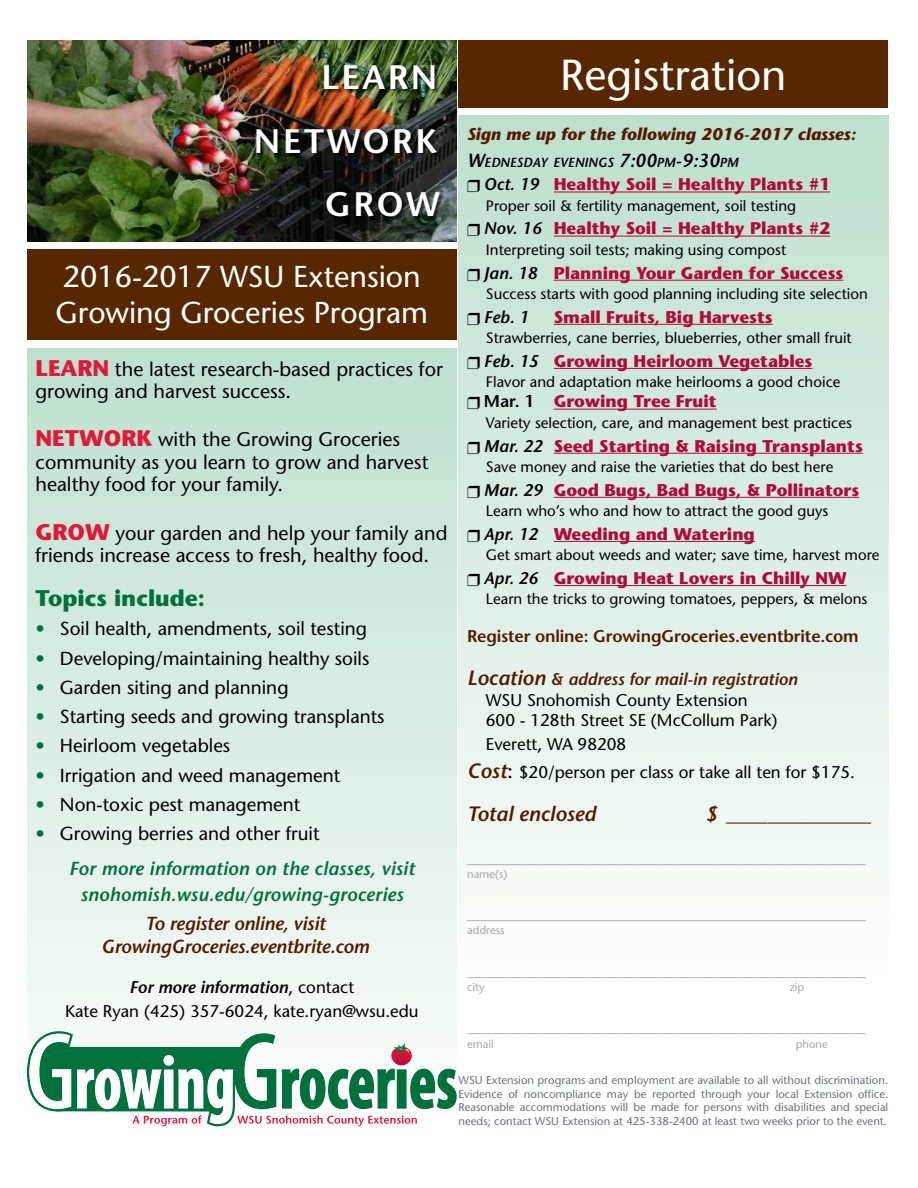
<style>
.page{position:relative;width:918px;height:1188px;background:#fff}
.page>*{position:absolute;margin:0;border:0;box-sizing:border-box;transform-origin:0 0}
.t1{font:500 43.35px "Stone Sans Std";color:#fff}
.t2{font:600 33.9px/63.3px "Stone Sans Std";letter-spacing:.075em;color:#fff;text-align:right}
.t3{font:500 30.15px/35.8px "Stone Sans Std";color:#fff}
.t4{font:700 22.65px "Stone Sans Std";color:#00703c}
.t5{font:italic 600 20.7px "Stone Sans Std";color:#551900}
.t6{font:500 19.8px/22.6px "Stone Sans Std";color:#000}
.t7{font:500 18.9px "Stone Sans Std";color:#000}
.t8{font:italic 600 18.9px/34.8px "Stone Sans Std";letter-spacing:.01em;color:#00703c}
.t9{font:italic 600 18.9px/22.6px "Stone Sans Std";letter-spacing:-.01em;color:#551900;text-align:center}
.t10{font:700 16.95px "Stone Sans Std";color:#b30838}
.t11{font:500 16.95px/20.4px "Stone Sans Std";color:#000}
.t12{font:500 16.95px "Stone Sans Std";color:#a7a9ac}
.t13{font:600 16.95px "Stone Sans Std";letter-spacing:-.01em;color:#551900}
.t14{font:italic 700 16.95px "Stone Sans Std";color:#551900}
.t15{font:italic 600 16.95px "Stone Sans Std";color:#000}
.t16{font:500 15.15px "Stone Sans Std";color:#000}
.t17{font:italic 600 13.2px "Stone Sans Std";color:#000}
.t18{font:500 11.25px/13.5px "Stone Sans Std";color:#6a747b;text-align:justify}
.t19{font:500 11.25px "Stone Sans Std";color:#a7a9ac}
.s1{font-weight:700;font-size:22.65px;color:#e31837}
.s2{color:#00703c}
.s3{font-weight:500;font-style:normal}
.s4{font-weight:500;font-style:normal;color:#000}
.s5{font-weight:600;font-style:italic}
.s6{font-size:18.9px}
.s7{font-weight:600;font-style:italic;color:#000}
.s8{font-weight:600;color:#000}
.s9{font-weight:600;font-style:italic;font-size:20.7px;color:#551900}
.s10{font-weight:600;font-style:italic;color:#551900}
.s11{font-size:20.7px}
</style>
<div class="page">
<div style="left:459px;top:40px;width:429px;height:68px;background:#572700"></div>
<div style="left:459px;top:115px;width:429px;height:872px;background:linear-gradient(to bottom,#bddecc,#fcfefc)"></div>
<hr style="left:554px;top:192px;width:276px;height:1px;background:#b30838">
<hr style="left:554px;top:236px;width:276px;height:1px;background:#b30838">
<hr style="left:554px;top:280px;width:289px;height:1px;background:#b30838">
<hr style="left:554px;top:324px;width:219px;height:1px;background:#b30838">
<hr style="left:554px;top:368px;width:258px;height:1px;background:#b30838">
<hr style="left:554px;top:409px;width:163px;height:1px;background:#b30838">
<hr style="left:554px;top:453px;width:309px;height:1px;background:#b30838">
<hr style="left:554px;top:497px;width:305px;height:1px;background:#b30838">
<hr style="left:554px;top:541px;width:201px;height:1px;background:#b30838">
<hr style="left:554px;top:585px;width:293px;height:1px;background:#b30838">
<img style="left:27px;top:40px;width:430px;height:201px">
<div style="left:27px;top:249px;width:430px;height:90px;background:#572700"></div>
<svg style="left:27px;top:349px;width:430px;height:682px;background:#d8ece1"></svg>
<svg style="left:27px;top:1031px;width:430px;height:95px"></svg>
<div style="left:256px;top:65px;width:189px;height:157px;background:#000;opacity:.75"></div>
<svg style="left:468px;top:180px;width:12px;height:12px"></svg>
<svg style="left:468px;top:224px;width:12px;height:12px"></svg>
<svg style="left:468px;top:268px;width:12px;height:13px"></svg>
<svg style="left:468px;top:312px;width:12px;height:13px"></svg>
<svg style="left:468px;top:356px;width:12px;height:13px"></svg>
<svg style="left:468px;top:397px;width:12px;height:12px"></svg>
<svg style="left:468px;top:441px;width:12px;height:13px"></svg>
<svg style="left:468px;top:485px;width:12px;height:13px"></svg>
<svg style="left:468px;top:530px;width:12px;height:12px"></svg>
<svg style="left:468px;top:574px;width:12px;height:12px"></svg>
<h2 class="t2" style="left:254px;top:46px;width:187px">LEARN<br>NETWORK<br>GROW</h2>
<h3 class="t3" style="left:56px;top:259px;width:374px">2016-2017 WSU Extension<br>Growing Groceries Program</h3>
<h3 class="t6" style="left:35px;top:357px;width:409px"><span class="s1">LEARN</span> the latest research-based practices for growing and harvest success.</h3>
<h3 class="t6" style="left:35px;top:428px;width:395px"><span class="s1">NETWORK</span> with the Growing Groceries community as you learn to grow and harvest healthy food for your family.</h3>
<h3 class="t6" style="left:35px;top:521px;width:413px"><span class="s1">GROW</span> your garden and help your family and friends increase access to fresh, healthy food.</h3>
<h3 class="t4" style="left:35px;top:585px;width:171px">Topics include:</h3>
<p class="t7" style="left:35px;top:618px;width:333px"><span class="s2">•</span> Soil health, amendments, soil testing</p>
<p class="t7" style="left:35px;top:647px;width:335px"><span class="s2">•</span> Developing/maintaining healthy soils</p>
<p class="t7" style="left:35px;top:676px;width:255px"><span class="s2">•</span> Garden siting and planning</p>
<p class="t7" style="left:35px;top:705px;width:351px"><span class="s2">•</span> Starting seeds and growing transplants</p>
<p class="t7" style="left:35px;top:734px;width:196px"><span class="s2">•</span> Heirloom vegetables</p>
<p class="t7" style="left:35px;top:764px;width:306px"><span class="s2">•</span> Irrigation and weed management</p>
<p class="t7" style="left:35px;top:793px;width:266px"><span class="s2">•</span> Non-toxic pest management</p>
<p class="t8" style="left:69px;top:816px;width:347px;text-indent:-34px"><span class="s3">•</span> <span class="s4">Growing berries and other fruit<br></span>For more information on the classes, visit</p>
<p class="t8" style="left:80px;top:877px;width:324px">snohomish.wsu.edu/growing-groceries</p>
<p class="t9" style="left:101px;top:913px;width:269px">To register online, visit<br>GrowingGroceries.eventbrite.com</p>
<p class="t11" style="left:65px;top:975px;width:355px;line-height:24.5px;text-align:center"><span class="s5">For more information</span>, contact<br>Kate Ryan (425) 357-6024, kate.ryan@wsu.edu</p>
<h1 class="t1" style="left:560px;top:49px;width:228px">Registration</h1>
<p class="t14" style="left:467px;top:123px;width:390px">Sign me up for the following 2016-2017 classes:</p>
<p class="t17" style="left:467px;top:154px;width:273px"><span class="s6">W</span>EDNESDAY EVENINGS <span class="s6">7:00</span>PM<span class="s6">-9:30</span>PM</p>
<p class="t10" style="left:484px;top:174px;width:348px"><span class="s7">Oct. 19</span> Healthy Soil = Healthy Plants #1</p>
<p class="t16" style="left:486px;top:196px;width:312px">Proper soil &amp; fertility management, soil testing</p>
<p class="t10" style="left:484px;top:218px;width:348px"><span class="s7">Nov. 16</span> Healthy Soil = Healthy Plants #2</p>
<p class="t16" style="left:486px;top:240px;width:302px">Interpreting soil tests; making using compost</p>
<p class="t10" style="left:484px;top:262px;width:361px"><span class="s7">Jan. 18</span> Planning Your Garden for Success</p>
<p class="t16" style="left:486px;top:285px;width:384px">Success starts with good planning including site selection</p>
<p class="t15" style="left:484px;top:307px;width:46px">Feb. 1</p>
<p class="t10" style="left:554px;top:307px;width:220px">Small Fruits, Big Harvests</p>
<p class="t16" style="left:486px;top:329px;width:367px">Strawberries, cane berries, blueberries, other small fruit</p>
<p class="t10" style="left:484px;top:351px;width:330px"><span class="s7">Feb. 15</span> Growing Heirloom Vegetables</p>
<p class="t16" style="left:486px;top:373px;width:356px">Flavor and adaptation make heirlooms a good choice</p>
<p class="t10" style="left:484px;top:391px;width:234px"><span class="s8">Mar. 1</span> Growing Tree Fruit</p>
<p class="t16" style="left:486px;top:413px;width:368px">Variety selection, care, and management best practices</p>
<p class="t10" style="left:484px;top:435px;width:380px"><span class="s7">Mar. 22</span> Seed Starting &amp; Raising Transplants</p>
<p class="t16" style="left:486px;top:458px;width:349px">Save money and raise the varieties that do best here</p>
<p class="t10" style="left:484px;top:480px;width:377px"><span class="s7">Mar. 29</span> Good Bugs, Bad Bugs, &amp; Pollinators</p>
<p class="t16" style="left:486px;top:502px;width:344px">Learn who’s who and how to attract the good guys</p>
<p class="t10" style="left:484px;top:524px;width:273px"><span class="s7">Apr. 12</span> Weeding and Watering</p>
<p class="t16" style="left:486px;top:546px;width:395px">Get smart about weeds and water; save time, harvest more</p>
<p class="t10" style="left:484px;top:568px;width:364px"><span class="s7">Apr. 26</span> Growing Heat Lovers in Chilly NW</p>
<p class="t16" style="left:486px;top:590px;width:383px">Learn the tricks to growing tomatoes, peppers, &amp; melons</p>
<p class="t13" style="left:467px;top:626px;width:393px">Register online: GrowingGroceries.eventbrite.com</p>
<p class="t11" style="left:486px;top:669px;width:313px;text-indent:-19px"><span class="s9">Location</span> <span class="s10">&amp; address for mail-in registration<br></span>WSU Snohomish County Extension<br>600 - 128th Street SE (McCollum Park)</p>
<p class="t11" style="left:467px;top:730px;width:390px;line-height:28.2px;text-indent:19px">Everett, WA 98208<br><span class="s9">Cost</span><span class="s11">:</span> $20/person per class or take all ten for $175.</p>
<h3 class="t5" style="left:467px;top:802px;width:131px">Total enclosed</h3>
<h3 class="t5" style="left:706px;top:802px;width:167px">$ ______________</h3>
<p class="t12" style="left:467px;top:847px;width:400px">_______________________________________________</p>
<p class="t19" style="left:467px;top:867px;width:42px">name(s)</p>
<p class="t12" style="left:467px;top:903px;width:400px">_______________________________________________</p>
<p class="t19" style="left:467px;top:924px;width:39px">address</p>
<p class="t12" style="left:467px;top:960px;width:400px">_______________________________________________</p>
<p class="t19" style="left:467px;top:980px;width:19px">city</p>
<p class="t19" style="left:790px;top:980px;width:16px">zip</p>
<p class="t12" style="left:467px;top:1016px;width:400px">_______________________________________________</p>
<p class="t19" style="left:467px;top:1037px;width:28px">email</p>
<p class="t19" style="left:796px;top:1037px;width:34px">phone</p>
<p class="t18" style="left:459px;top:1073px;width:431px">WSU Extension programs and employment are available to all without discrimination.<br>Evidence of noncompliance may be reported through your local Extension office.<br>Reasonable accommodations will be made for persons with disabilities and special needs; contact WSU Extension at 425-338-2400 at least two weeks prior to the event.</p>
</div>
